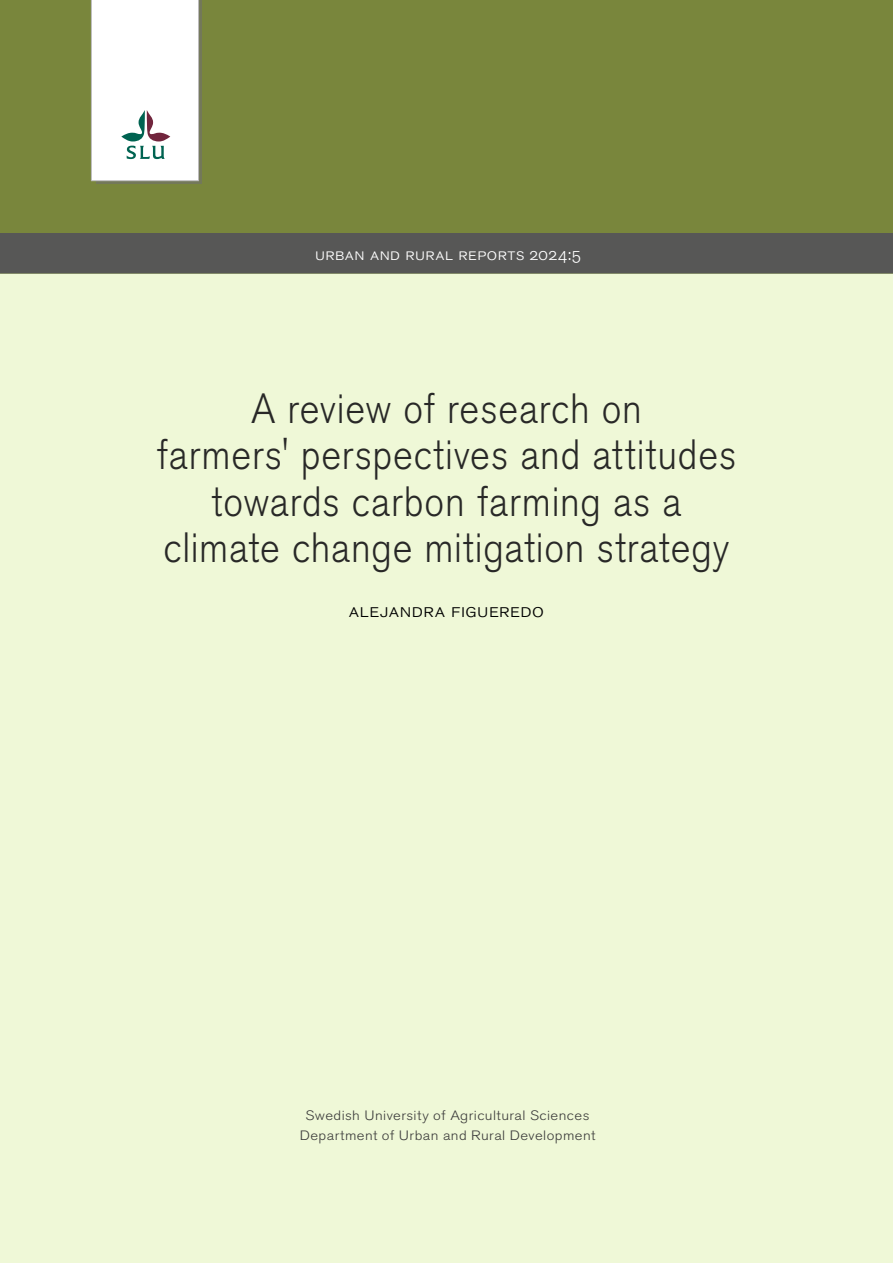
<style>
.page{position:relative;width:893px;height:1263px;background:#fff}
.page>*{position:absolute;margin:0;border:0;box-sizing:border-box;transform-origin:0 0}
.Title{font:300 42px/46.5px "Akzidenz Grotesk Std";letter-spacing:.02em;color:#282827;text-align:center;scale:.9 1}
.Author{font:300 19.5px "Akzidenz Grotesk Std";letter-spacing:.02em;color:#000;scale:1.05 1}
.Report_header{font:300 17.1px "Akzidenz Grotesk Std";letter-spacing:.025em;color:#fff;scale:1.05 1}
.t1{font:300 13.5px "Akzidenz Grotesk Std";letter-spacing:.03em;color:#3c3c3b;scale:1.1 1}
</style>
<div class="page">
<div style="left:0;top:0;width:893px;height:234px;background:#79863c"></div>
<div style="left:0;top:233px;width:893px;height:40px;background:#575756"></div>
<div style="left:0;top:273px;width:893px;height:990px;background:#eff8d7"></div>
<svg style="left:96px;top:0;width:105px;height:183px"></svg>
<svg style="left:91px;top:0;width:108px;height:181px;background:#f5f6f6"></svg>
<p class="Report_header" style="left:315px;top:244px;width:254px">urban and rural reports 2024:5</p>
<p class="Title" style="left:156px;top:386px;width:646px">A review of research on<br>farmers' perspectives and attitudes towards carbon farming as a climate change mitigation strategy</p>
<p class="Author" style="left:349px;top:600px;width:187px">alejandra figueredo</p>
<p class="t1" style="left:306px;top:1108px;width:260px">Swedish University of Agricultural Sciences</p>
<p class="t1" style="left:300px;top:1127px;width:270px">Department of Urban and Rural Development</p>
</div>
